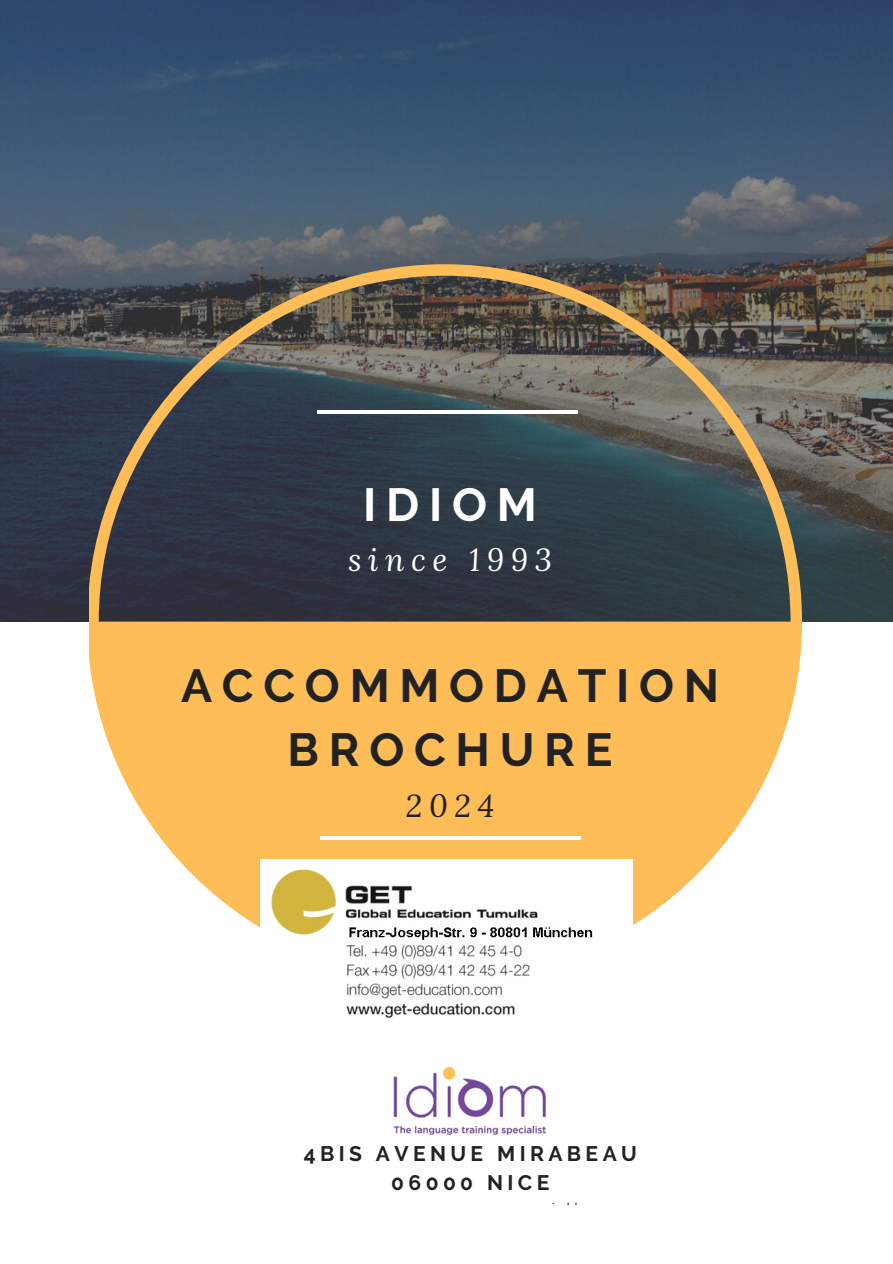
<style>
.page{position:relative;width:893px;height:1264px;background:#fff}
.page>*{position:absolute;margin:0;border:0;box-sizing:border-box;transform-origin:0 0}
.t1{font:700 46.35px/64.1px "Raleway";letter-spacing:.21em;color:#222;text-align:center}
.t2{font:700 46.35px "Raleway";letter-spacing:.21em;color:#fff}
.t3{font:italic 31.5px "Lora";letter-spacing:.21em;color:#fff}
.t4{font:italic 31.5px "Lora";color:#222}
.t5{font:700 21px "Raleway";letter-spacing:.21em;color:#222}
</style>
<div class="page">
<img style="left:0;top:0;width:892px;height:622px">
<svg style="left:89px;top:264px;width:713px;height:423px;background:#4a4c4d"></svg>
<svg style="left:93px;top:621px;width:703px;height:307px;background:#fec670"></svg>
<hr style="left:320px;top:836px;width:260px;height:4px;background:#fff">
<hr style="left:317px;top:410px;width:260px;height:3px;background:#fff">
<img style="left:393px;top:1066px;width:153px;height:69px">
<img style="left:260px;top:859px;width:372px;height:159px">
<p class="t2" style="left:363px;top:477px;width:175px">IDIOM</p>
<p class="t3" style="left:348px;top:538px;width:205px">since 1993</p>
<p class="t1" style="left:181px;top:654px;width:539px">ACCOMMODATION<br>BROCHURE</p>
<p class="t4" style="left:406px;top:784px;width:90px">2024</p>
<p class="t5" style="left:304px;top:1141px;width:335px">4BIS AVENUE MIRABEAU</p>
<p class="t5" style="left:391px;top:1170px;width:159px">06000 NICE</p>
</div>
